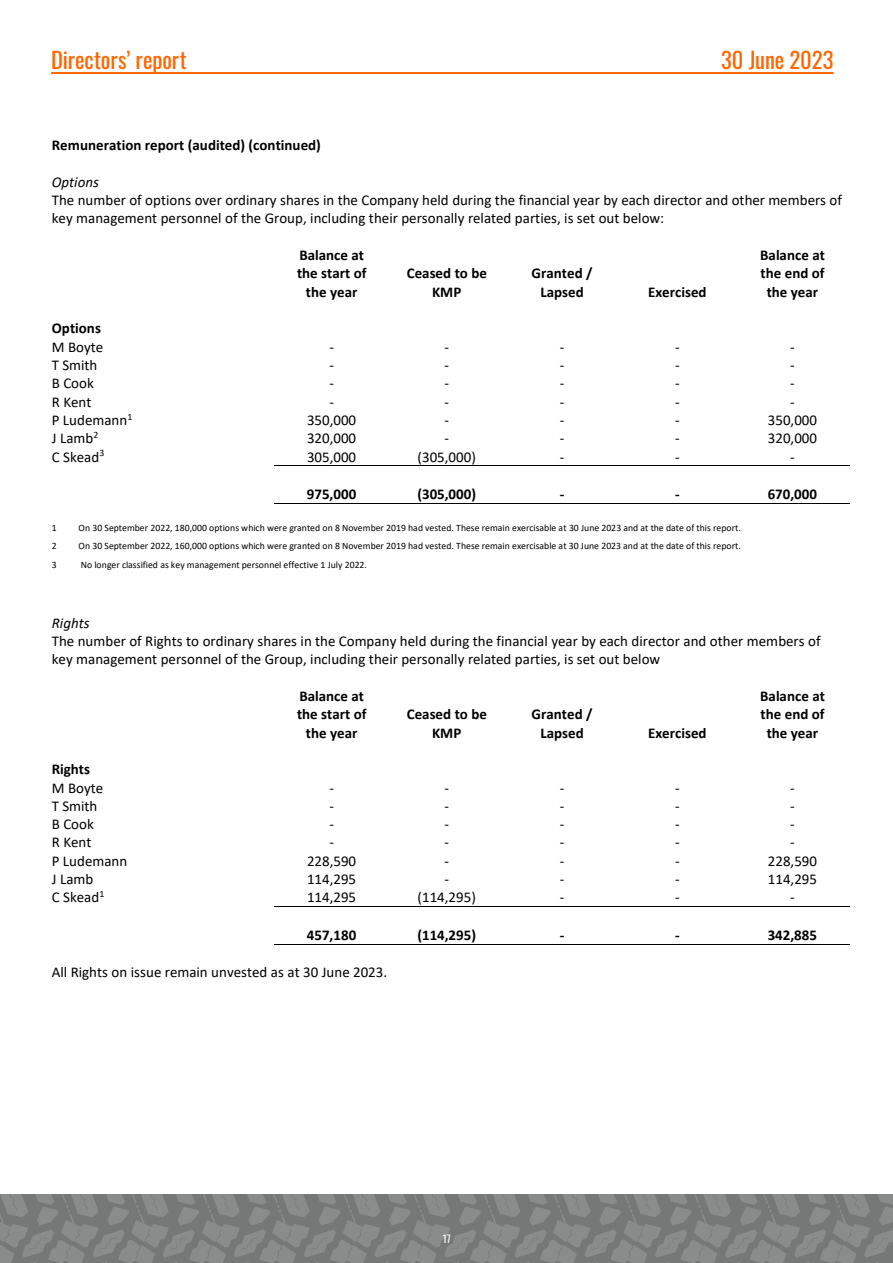
<style>
.page{position:relative;width:893px;height:1263px;background:#fff}
.page>*{position:absolute;margin:0;border:0;box-sizing:border-box;transform-origin:0 0}
.t1{font:22.5px "Oswald";color:#f60}
.t2{font:15px/18.1px "Calibri";color:#000}
.t3{font:700 15px "Calibri";color:#000}
.t4{font:italic 15px "Calibri";color:#000}
.t5{font:10.5px "Oswald";color:#fff}
.t6{font:9.75px "Calibri";color:#000}
</style>
<div class="page">
<hr style="left:51px;top:72px;width:783px;height:2px;background:#ff6804">
<hr style="left:274px;top:465px;width:115px;height:1px;background:#000">
<hr style="left:390px;top:465px;width:115px;height:1px;background:#000">
<hr style="left:505px;top:465px;width:115px;height:1px;background:#000">
<hr style="left:620px;top:465px;width:115px;height:1px;background:#000">
<hr style="left:736px;top:465px;width:114px;height:1px;background:#000">
<hr style="left:274px;top:503px;width:115px;height:1px;background:#000">
<hr style="left:390px;top:503px;width:115px;height:1px;background:#000">
<hr style="left:505px;top:503px;width:115px;height:1px;background:#000">
<hr style="left:620px;top:503px;width:115px;height:1px;background:#000">
<hr style="left:736px;top:503px;width:114px;height:1px;background:#000">
<hr style="left:274px;top:906px;width:115px;height:1px;background:#000">
<hr style="left:390px;top:906px;width:115px;height:1px;background:#000">
<hr style="left:505px;top:906px;width:115px;height:1px;background:#000">
<hr style="left:620px;top:906px;width:115px;height:1px;background:#000">
<hr style="left:736px;top:906px;width:114px;height:1px;background:#000">
<hr style="left:274px;top:944px;width:115px;height:1px;background:#000">
<hr style="left:390px;top:944px;width:115px;height:1px;background:#000">
<hr style="left:505px;top:944px;width:115px;height:1px;background:#000">
<hr style="left:620px;top:944px;width:115px;height:1px;background:#000">
<hr style="left:736px;top:944px;width:114px;height:1px;background:#000">
<svg style="left:0;top:1195px;width:893px;height:68px"></svg>
<h1 class="t1" style="left:51px;top:39px;width:137px">Directors’ report</h1>
<h1 class="t1" style="left:721px;top:39px;width:114px">30 June 2023</h1>
<p class="t3" style="left:52px;top:134px;width:271px">Remuneration report (audited) (continued)</p>
<p class="t4" style="left:52px;top:171px;width:49px">Options</p>
<p class="t2" style="left:52px;top:191px;width:792px">The number of options over ordinary shares in the Company held during the financial year by each director and other members of key management personnel of the Group, including their personally related parties, is set out below:</p>
<p class="t3" style="left:299px;top:244px;width:66px">Balance at</p>
<p class="t3" style="left:760px;top:244px;width:66px">Balance at</p>
<p class="t3" style="left:297px;top:263px;width:71px">the start of</p>
<p class="t3" style="left:407px;top:263px;width:82px">Ceased to be</p>
<p class="t3" style="left:532px;top:263px;width:63px">Granted /</p>
<p class="t3" style="left:760px;top:263px;width:66px">the end of</p>
<p class="t3" style="left:306px;top:281px;width:53px">the year</p>
<p class="t3" style="left:432px;top:281px;width:31px">KMP</p>
<p class="t3" style="left:540px;top:281px;width:45px">Lapsed</p>
<p class="t3" style="left:648px;top:281px;width:60px">Exercised</p>
<p class="t3" style="left:767px;top:281px;width:53px">the year</p>
<p class="t3" style="left:52px;top:318px;width:51px">Options</p>
<p class="t2" style="left:52px;top:337px;width:53px">M Boyte</p>
<p class="t2" style="left:329px;top:337px;width:6px">-</p>
<p class="t2" style="left:445px;top:337px;width:6px">-</p>
<p class="t2" style="left:560px;top:337px;width:6px">-</p>
<p class="t2" style="left:675px;top:337px;width:6px">-</p>
<p class="t2" style="left:790px;top:337px;width:6px">-</p>
<p class="t2" style="left:52px;top:355px;width:47px">T Smith</p>
<p class="t2" style="left:329px;top:355px;width:6px">-</p>
<p class="t2" style="left:445px;top:355px;width:6px">-</p>
<p class="t2" style="left:560px;top:355px;width:6px">-</p>
<p class="t2" style="left:675px;top:355px;width:6px">-</p>
<p class="t2" style="left:790px;top:355px;width:6px">-</p>
<p class="t2" style="left:52px;top:374px;width:44px">B Cook</p>
<p class="t2" style="left:329px;top:374px;width:6px">-</p>
<p class="t2" style="left:445px;top:374px;width:6px">-</p>
<p class="t2" style="left:560px;top:374px;width:6px">-</p>
<p class="t2" style="left:675px;top:374px;width:6px">-</p>
<p class="t2" style="left:790px;top:374px;width:6px">-</p>
<p class="t2" style="left:52px;top:392px;width:41px">R Kent</p>
<p class="t2" style="left:329px;top:392px;width:6px">-</p>
<p class="t2" style="left:445px;top:392px;width:6px">-</p>
<p class="t2" style="left:560px;top:392px;width:6px">-</p>
<p class="t2" style="left:675px;top:392px;width:6px">-</p>
<p class="t2" style="left:790px;top:392px;width:6px">-</p>
<p class="t2" style="left:52px;top:410px;width:82px">P Ludemann<sup>1</sup></p>
<p class="t2" style="left:307px;top:410px;width:51px">350,000</p>
<p class="t2" style="left:445px;top:410px;width:6px">-</p>
<p class="t2" style="left:560px;top:410px;width:6px">-</p>
<p class="t2" style="left:675px;top:410px;width:6px">-</p>
<p class="t2" style="left:768px;top:410px;width:51px">350,000</p>
<p class="t2" style="left:52px;top:429px;width:48px">J Lamb<sup>2</sup></p>
<p class="t2" style="left:307px;top:429px;width:51px">320,000</p>
<p class="t2" style="left:445px;top:429px;width:6px">-</p>
<p class="t2" style="left:560px;top:429px;width:6px">-</p>
<p class="t2" style="left:675px;top:429px;width:6px">-</p>
<p class="t2" style="left:768px;top:429px;width:51px">320,000</p>
<p class="t2" style="left:52px;top:447px;width:54px">C Skead<sup>3</sup></p>
<p class="t2" style="left:307px;top:447px;width:51px">305,000</p>
<p class="t2" style="left:418px;top:447px;width:60px">(305,000)</p>
<p class="t2" style="left:560px;top:447px;width:6px">-</p>
<p class="t2" style="left:675px;top:447px;width:6px">-</p>
<p class="t2" style="left:790px;top:447px;width:6px">-</p>
<p class="t3" style="left:307px;top:483px;width:51px">975,000</p>
<p class="t3" style="left:417px;top:483px;width:60px">(305,000)</p>
<p class="t3" style="left:560px;top:483px;width:6px">-</p>
<p class="t3" style="left:675px;top:483px;width:6px">-</p>
<p class="t3" style="left:768px;top:483px;width:51px">670,000</p>
<p class="t6" style="left:52px;top:521px;width:6px">1</p>
<p class="t6" style="left:79px;top:521px;width:664px">On 30 September 2022, 180,000 options which were granted on 8 November 2019 had vested. These remain exercisable at 30 June 2023 and at the date of this report.</p>
<p class="t6" style="left:52px;top:539px;width:6px">2</p>
<p class="t6" style="left:79px;top:539px;width:664px">On 30 September 2022, 160,000 options which were granted on 8 November 2019 had vested. These remain exercisable at 30 June 2023 and at the date of this report.</p>
<p class="t6" style="left:52px;top:557px;width:6px">3</p>
<p class="t6" style="left:81px;top:557px;width:288px">No longer classified as key management personnel effective 1 July 2022.</p>
<p class="t4" style="left:52px;top:612px;width:39px">Rights</p>
<p class="t2" style="left:52px;top:631px;width:770px">The number of Rights to ordinary shares in the Company held during the financial year by each director and other members of key management personnel of the Group, including their personally related parties, is set out below</p>
<p class="t3" style="left:299px;top:685px;width:66px">Balance at</p>
<p class="t3" style="left:760px;top:685px;width:66px">Balance at</p>
<p class="t3" style="left:297px;top:704px;width:71px">the start of</p>
<p class="t3" style="left:407px;top:704px;width:82px">Ceased to be</p>
<p class="t3" style="left:532px;top:704px;width:63px">Granted /</p>
<p class="t3" style="left:760px;top:704px;width:66px">the end of</p>
<p class="t3" style="left:306px;top:722px;width:53px">the year</p>
<p class="t3" style="left:432px;top:722px;width:31px">KMP</p>
<p class="t3" style="left:540px;top:722px;width:45px">Lapsed</p>
<p class="t3" style="left:648px;top:722px;width:60px">Exercised</p>
<p class="t3" style="left:767px;top:722px;width:53px">the year</p>
<p class="t3" style="left:52px;top:759px;width:40px">Rights</p>
<p class="t2" style="left:52px;top:778px;width:53px">M Boyte</p>
<p class="t2" style="left:329px;top:778px;width:6px">-</p>
<p class="t2" style="left:445px;top:778px;width:6px">-</p>
<p class="t2" style="left:560px;top:778px;width:6px">-</p>
<p class="t2" style="left:675px;top:778px;width:6px">-</p>
<p class="t2" style="left:790px;top:778px;width:6px">-</p>
<p class="t2" style="left:52px;top:796px;width:47px">T Smith</p>
<p class="t2" style="left:329px;top:796px;width:6px">-</p>
<p class="t2" style="left:445px;top:796px;width:6px">-</p>
<p class="t2" style="left:560px;top:796px;width:6px">-</p>
<p class="t2" style="left:675px;top:796px;width:6px">-</p>
<p class="t2" style="left:790px;top:796px;width:6px">-</p>
<p class="t2" style="left:52px;top:815px;width:44px">B Cook</p>
<p class="t2" style="left:329px;top:815px;width:6px">-</p>
<p class="t2" style="left:445px;top:815px;width:6px">-</p>
<p class="t2" style="left:560px;top:815px;width:6px">-</p>
<p class="t2" style="left:675px;top:815px;width:6px">-</p>
<p class="t2" style="left:790px;top:815px;width:6px">-</p>
<p class="t2" style="left:52px;top:833px;width:41px">R Kent</p>
<p class="t2" style="left:329px;top:833px;width:6px">-</p>
<p class="t2" style="left:445px;top:833px;width:6px">-</p>
<p class="t2" style="left:560px;top:833px;width:6px">-</p>
<p class="t2" style="left:675px;top:833px;width:6px">-</p>
<p class="t2" style="left:790px;top:833px;width:6px">-</p>
<p class="t2" style="left:52px;top:851px;width:77px">P Ludemann</p>
<p class="t2" style="left:307px;top:851px;width:51px">228,590</p>
<p class="t2" style="left:445px;top:851px;width:6px">-</p>
<p class="t2" style="left:560px;top:851px;width:6px">-</p>
<p class="t2" style="left:675px;top:851px;width:6px">-</p>
<p class="t2" style="left:768px;top:851px;width:51px">228,590</p>
<p class="t2" style="left:52px;top:870px;width:43px">J Lamb</p>
<p class="t2" style="left:307px;top:870px;width:51px">114,295</p>
<p class="t2" style="left:445px;top:870px;width:6px">-</p>
<p class="t2" style="left:560px;top:870px;width:6px">-</p>
<p class="t2" style="left:675px;top:870px;width:6px">-</p>
<p class="t2" style="left:768px;top:870px;width:51px">114,295</p>
<p class="t2" style="left:52px;top:888px;width:54px">C Skead<sup>1</sup></p>
<p class="t2" style="left:307px;top:888px;width:51px">114,295</p>
<p class="t2" style="left:418px;top:888px;width:60px">(114,295)</p>
<p class="t2" style="left:560px;top:888px;width:6px">-</p>
<p class="t2" style="left:675px;top:888px;width:6px">-</p>
<p class="t2" style="left:790px;top:888px;width:6px">-</p>
<p class="t3" style="left:307px;top:924px;width:51px">457,180</p>
<p class="t3" style="left:417px;top:924px;width:60px">(114,295)</p>
<p class="t3" style="left:560px;top:924px;width:6px">-</p>
<p class="t3" style="left:675px;top:924px;width:6px">-</p>
<p class="t3" style="left:768px;top:924px;width:51px">342,885</p>
<p class="t2" style="left:52px;top:963px;width:337px">All Rights on issue remain unvested as at 30 June 2023.</p>
<p class="t5" style="left:443px;top:1229px;width:10px">17</p>
</div>
